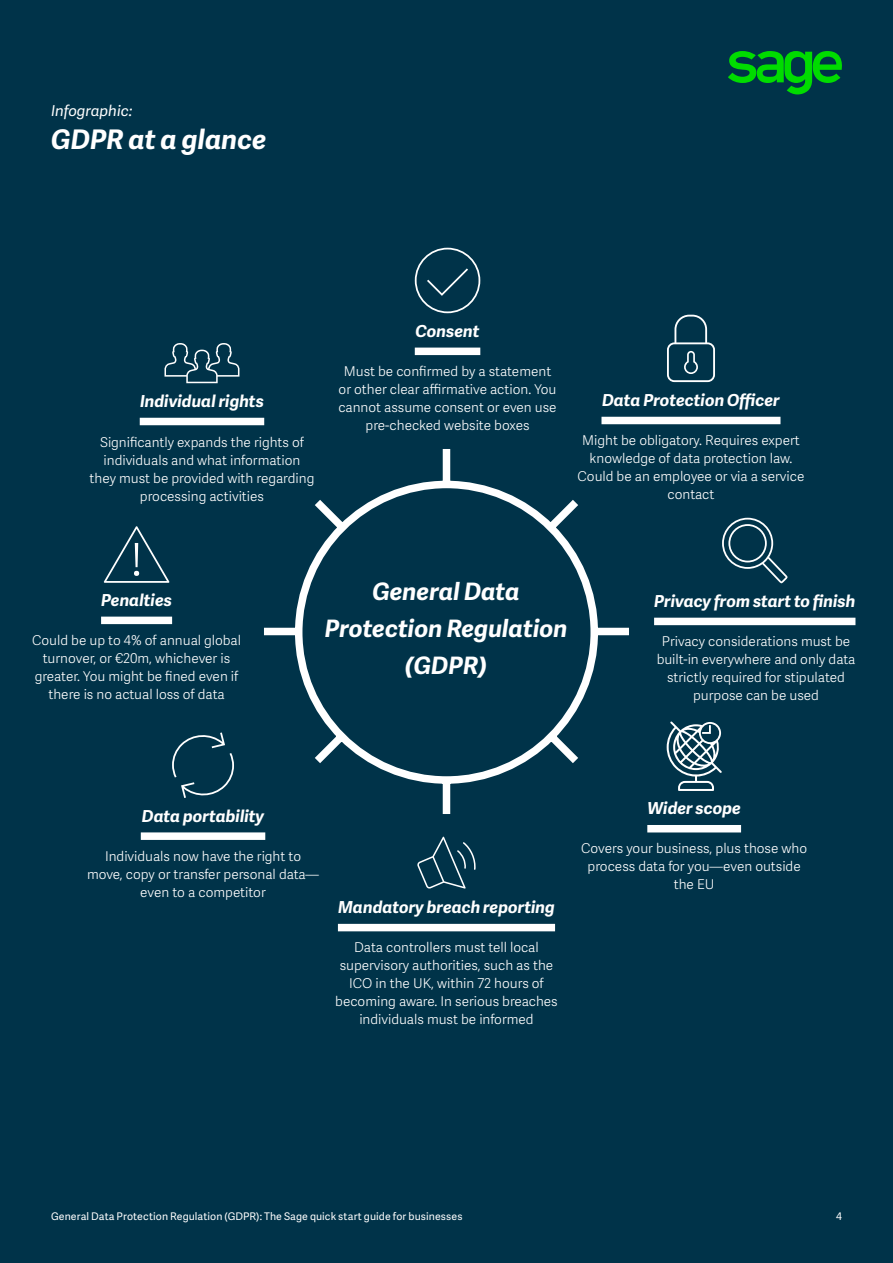
<style>
.page{position:relative;width:893px;height:1263px;background:#003349}
.page>*{position:absolute;margin:0;border:0;box-sizing:border-box;transform-origin:0 0}
.t1{font:italic 700 27px "Adelle Sans SAGE";color:#fff}
.t2{font:italic 700 24px/37px "Adelle Sans SAGE";color:#fff;text-align:center}
.t3{font:italic 700 16.5px "Adelle Sans SAGE";color:#fff}
.t4{font:italic 15px "Adelle Sans SAGE";color:#fff}
.t5{font:13.5px/18px "Adelle Sans SAGE Lt";color:#fff;text-align:center}
.t6{font:10.5px "Adelle Sans SAGE";letter-spacing:.01em;color:#fff}
</style>
<div class="page">
<svg style="left:728px;top:51px;width:114px;height:43px"></svg>
<svg style="left:264px;top:449px;width:365px;height:365px"></svg>
<svg style="left:164px;top:343px;width:75px;height:40px"></svg>
<div style="left:140px;top:418px;width:124px;height:7px;background:#fff"></div>
<svg style="left:415px;top:248px;width:65px;height:65px"></svg>
<div style="left:415px;top:348px;width:65px;height:7px;background:#fff"></div>
<svg style="left:667px;top:315px;width:48px;height:67px"></svg>
<div style="left:601px;top:417px;width:179px;height:7px;background:#fff"></div>
<svg style="left:722px;top:518px;width:65px;height:65px"></svg>
<div style="left:654px;top:618px;width:201px;height:7px;background:#fff"></div>
<svg style="left:667px;top:721px;width:55px;height:70px"></svg>
<div style="left:647px;top:825px;width:94px;height:7px;background:#fff"></div>
<svg style="left:417px;top:837px;width:59px;height:52px"></svg>
<div style="left:338px;top:924px;width:217px;height:7px;background:#fff"></div>
<svg style="left:172px;top:732px;width:62px;height:66px"></svg>
<div style="left:141px;top:832px;width:124px;height:8px;background:#fff"></div>
<svg style="left:104px;top:526px;width:65px;height:57px"></svg>
<div style="left:101px;top:617px;width:71px;height:7px;background:#fff"></div>
<p class="t4" style="left:51px;top:100px;width:83px">Infographic:</p>
<h1 class="t1" style="left:51px;top:120px;width:217px">GDPR at a glance</h1>
<p class="t3" style="left:140px;top:389px;width:125px">Individual rights</p>
<p class="t5" style="left:90px;top:433px;width:226px">Significantly expands the rights of individuals and what information they must be provided with regarding processing activities</p>
<p class="t3" style="left:415px;top:319px;width:66px">Consent</p>
<p class="t5" style="left:339px;top:362px;width:219px">Must be confirmed by a statement or other clear affirmative action. You cannot assume consent or even use pre-checked website boxes</p>
<p class="t3" style="left:602px;top:388px;width:179px">Data Protection Officer</p>
<p class="t5" style="left:578px;top:431px;width:228px">Might be obligatory. Requires expert knowledge of data protection law.<br>Could be an employee or via a service contact</p>
<p class="t3" style="left:101px;top:588px;width:72px">Penalties</p>
<p class="t5" style="left:32px;top:631px;width:210px">Could be up to 4% of annual global turnover, or €20m, whichever is greater. You might be fined even if there is no actual loss of data</p>
<h2 class="t2" style="left:325px;top:572px;width:244px">General Data<br>Protection Regulation (GDPR)</h2>
<p class="t3" style="left:654px;top:589px;width:203px">Privacy from start to finish</p>
<p class="t5" style="left:657px;top:632px;width:200px">Privacy considerations must be built-in everywhere and only data strictly required for stipulated purpose can be used</p>
<p class="t3" style="left:142px;top:804px;width:124px">Data portability</p>
<p class="t5" style="left:87px;top:846px;width:234px">Individuals now have the right to move, copy or transfer personal data— even to a competitor</p>
<p class="t3" style="left:338px;top:895px;width:218px">Mandatory breach reporting</p>
<p class="t5" style="left:335px;top:938px;width:224px">Data controllers must tell local supervisory authorities, such as the ICO in the UK, within 72 hours of becoming aware. In serious breaches individuals must be informed</p>
<p class="t3" style="left:647px;top:796px;width:95px">Wider scope</p>
<p class="t5" style="left:581px;top:839px;width:227px">Covers your business, plus those who process data for you—even outside the EU</p>
<p class="t6" style="left:51px;top:1209px;width:413px">General Data Protection Regulation (GDPR): The Sage quick start guide for businesses</p>
<p class="t6" style="left:836px;top:1209px;width:7px">4</p>
</div>
